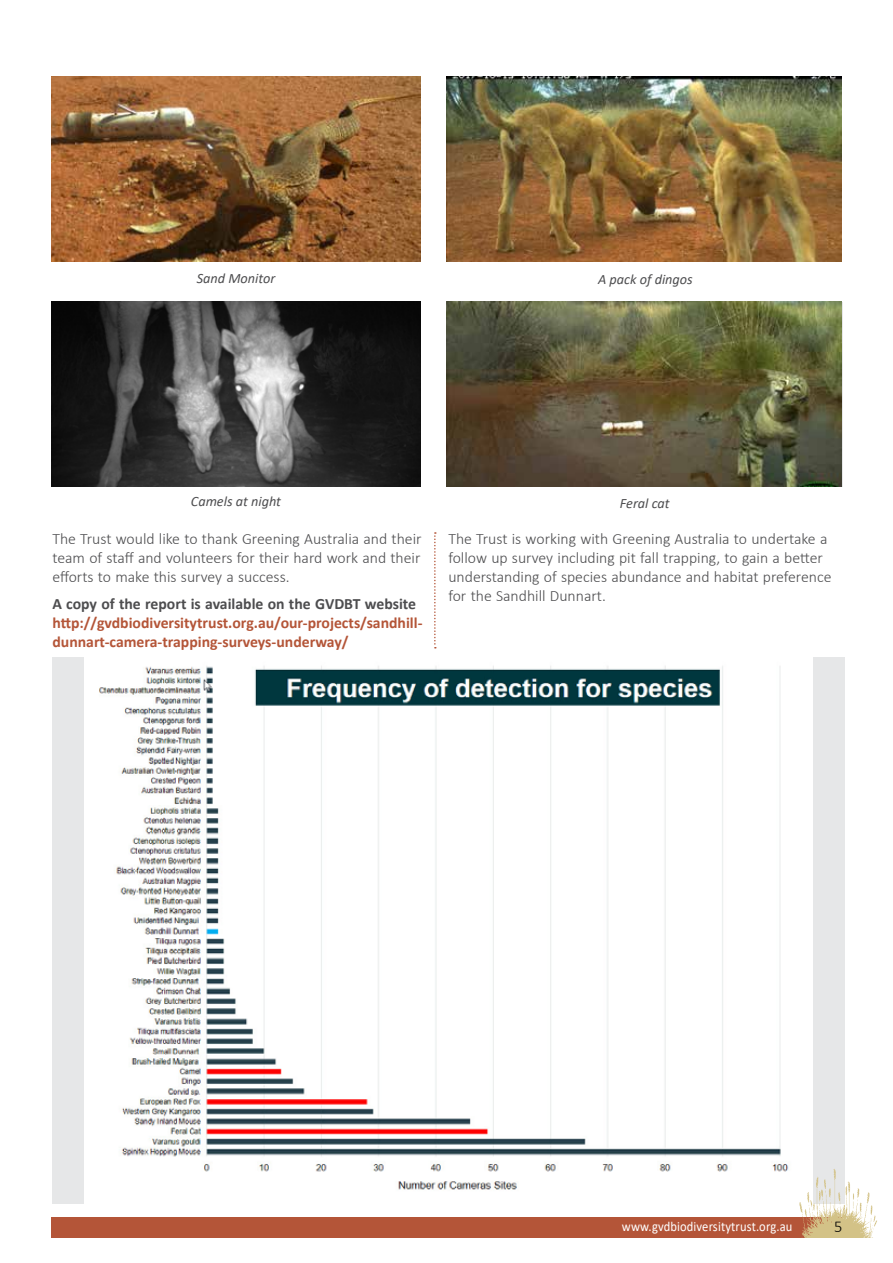
<style>
.page{position:relative;width:893px;height:1263px;background:#fff}
.page>*{position:absolute;margin:0;border:0;box-sizing:border-box;transform-origin:0 0}
.t1{font:300 16.5px "Calibri";color:#000}
.t2{font:300 15.75px/18.9px "Calibri";color:#4d4d4f}
.t3{font:700 15.75px/18.9px "Calibri";color:#b45538}
.t4{font:700 15.75px "Calibri";color:#4d4d4f}
.t5{font:italic 14.25px "Calibri";color:#4d4d4f}
.t6{font:13.8px "Calibri";letter-spacing:.01em;color:#fff;scale:.91 1}
</style>
<div class="page">
<img style="left:51px;top:77px;width:370px;height:184px">
<img style="left:446px;top:77px;width:395px;height:184px">
<img style="left:51px;top:302px;width:370px;height:184px">
<img style="left:447px;top:302px;width:395px;height:184px">
<svg style="left:434px;top:532px;width:2px;height:116px"></svg>
<div style="left:52px;top:657px;width:792px;height:546px;background:#e6e7e8"></div>
<img style="left:85px;top:657px;width:727px;height:546px">
<div style="left:51px;top:1217px;width:791px;height:21px;background:#b45538"></div>
<img style="left:798px;top:1168px;width:79px;height:70px">
<p class="t5" style="left:197px;top:268px;width:80px">Sand Monitor</p>
<p class="t5" style="left:598px;top:270px;width:96px">A pack of dingos</p>
<p class="t5" style="left:191px;top:491px;width:92px">Camels at night</p>
<p class="t2" style="left:52px;top:529px;width:371px;text-align:justify">The Trust would like to thank Greening Australia and their team of staff and volunteers for their hard work and their efforts to make this survey a success.</p>
<p class="t4" style="left:52px;top:593px;width:365px">A copy of the report is available on the GVDBT website</p>
<p class="t3" style="left:52px;top:613px;width:372px">http://gvdbiodiversitytrust.org.au/our-projects/sandhill&shy;dunnart-camera-trapping-surveys-underway/</p>
<p class="t5" style="left:620px;top:493px;width:51px">Feral cat</p>
<p class="t2" style="left:448px;top:529px;width:385px">The Trust is working with Greening Australia to undertake a follow up survey including pit fall trapping, to gain a better understanding of species abundance and habitat preference for the Sandhill Dunnart.</p>
<p class="t6" style="left:622px;top:1217px;width:189px">www.gvdbiodiversitytrust.org.au</p>
<p class="t1" style="left:834px;top:1217px;width:10px">5</p>
</div>
